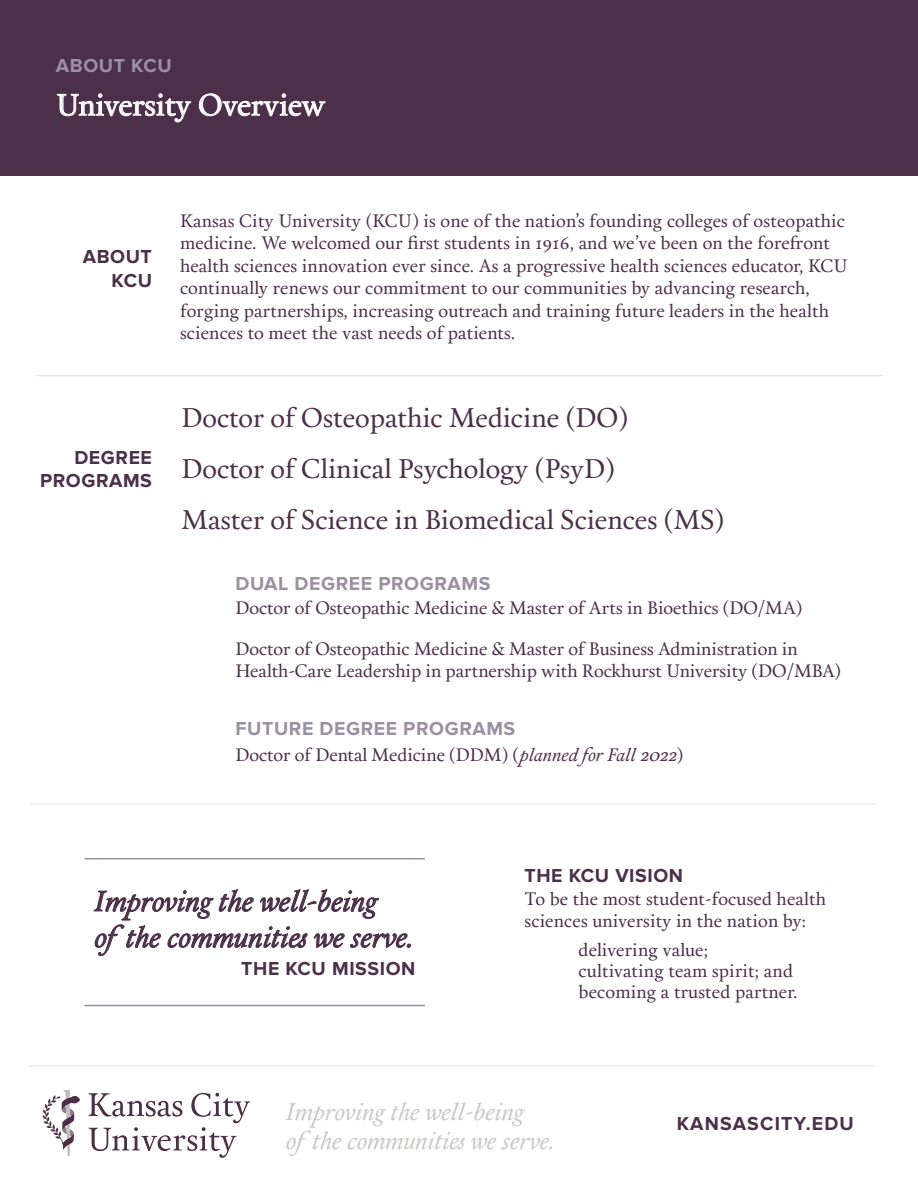
<style>
.page{position:relative;width:918px;height:1188px;background:#fff}
.page>*{position:absolute;margin:0;border:0;box-sizing:border-box;transform-origin:0 0}
.t1{font:30px "Calendas Plus";letter-spacing:-.005em;color:#fff}
.t2{font:italic 28.5px "Calendas Plus";color:#4a2f48}
.t3{font:27px "Calendas Plus";color:#4c2f48}
.t4{font:italic 24px "Calendas Plus";color:#cac7c6}
.t5{font:700 19.5px "Proxima Nova";letter-spacing:.03em;color:#4c2f48}
.t6{font:700 19.5px "Proxima Nova";letter-spacing:.03em;color:#9a8fa3}
.t7{font:700 19.5px "Proxima Nova";letter-spacing:.06em;color:#4c2f48}
.t8{font:700 19.5px "Proxima Nova";letter-spacing:.03em;color:#9b90a4}
.t9{font:18px/22.5px "Calendas Plus";letter-spacing:.01em;color:#4c2f48}
.s1{font-style:italic}
</style>
<div class="page">
<hr style="left:36px;top:375px;width:846px;height:1px;background:#c8c7c6">
<svg style="left:94px;top:889px;width:317px;height:67px"></svg>
<hr style="left:84px;top:858px;width:341px;height:1px;background:#9a8fa3">
<hr style="left:84px;top:1005px;width:341px;height:1px;background:#9a8fa3">
<svg style="left:43px;top:1090px;width:37px;height:66px"></svg>
<svg style="left:89px;top:1093px;width:161px;height:65px"></svg>
<hr style="left:28px;top:1065px;width:847px;height:1px;background:#c8c7c6">
<div style="left:0;top:0;width:918px;height:176px;background:#4c2f48"></div>
<svg style="left:57px;top:94px;width:134px;height:28px"></svg>
<svg style="left:199px;top:94px;width:126px;height:22px"></svg>
<hr style="left:31px;top:804px;width:846px;height:1px;background:#c8c7c6">
<p class="t8" style="left:56px;top:54px;width:117px">ABOUT KCU</p>
<p class="t1" style="left:56px;top:83px;width:271px">University Overview</p>
<p class="t5" style="left:83px;top:246px;width:71px">ABOUT</p>
<p class="t5" style="left:112px;top:269px;width:42px">KCU</p>
<p class="t5" style="left:74px;top:446px;width:79px">DEGREE</p>
<p class="t5" style="left:40px;top:470px;width:114px">PROGRAMS</p>
<p class="t9" style="left:180px;top:208px;width:669px">Kansas City University (KCU) is one of the nation’s founding colleges of osteopathic medicine. We welcomed our first students in 1916, and we’ve been on the forefront health sciences innovation ever since. As a progressive health sciences educator, KCU continually renews our commitment to our communities by advancing research, forging partnerships, increasing outreach and training future leaders in the health sciences to meet the vast needs of patients.</p>
<p class="t3" style="left:182px;top:398px;width:448px">Doctor of Osteopathic Medicine (DO)</p>
<p class="t3" style="left:182px;top:449px;width:435px">Doctor of Clinical Psychology (PsyD)</p>
<p class="t3" style="left:182px;top:500px;width:545px">Master of Science in Biomedical Sciences (MS)</p>
<p class="t6" style="left:235px;top:572px;width:256px">DUAL DEGREE PROGRAMS</p>
<p class="t9" style="left:236px;top:596px;width:568px">Doctor of Osteopathic Medicine &amp; Master of Arts in Bioethics (DO/MA)</p>
<p class="t9" style="left:236px;top:636px;width:564px">Doctor of Osteopathic Medicine &amp; Master of Business Administration in</p>
<p class="t9" style="left:236px;top:659px;width:607px">Health-Care Leadership in partnership with Rockhurst University (DO/MBA)</p>
<p class="t6" style="left:235px;top:717px;width:281px">FUTURE DEGREE PROGRAMS</p>
<p class="t9" style="left:236px;top:742px;width:449px">Doctor of Dental Medicine (DDM) (<span class="s1">planned for Fall 2022</span>)</p>
<p class="t2" style="left:94px;top:880px;width:284px">Improving the well-being</p>
<p class="t2" style="left:94px;top:916px;width:321px">ofthe communities we serve.</p>
<p class="t5" style="left:241px;top:958px;width:176px">THE KCU MISSION</p>
<p class="t5" style="left:525px;top:865px;width:160px">THE KCU VISION</p>
<p class="t9" style="left:525px;top:886px;width:303px">To be the most student-focused health</p>
<p class="t9" style="left:525px;top:909px;width:283px">sciences university in the nation by:</p>
<p class="t9" style="left:579px;top:937px;width:131px">delivering value;</p>
<p class="t9" style="left:579px;top:958px;width:216px">cultivating team spirit; and</p>
<p class="t9" style="left:579px;top:979px;width:220px">becoming a trusted partner.</p>
<p class="t4" style="left:286px;top:1094px;width:240px">Improving the well-being</p>
<p class="t4" style="left:286px;top:1123px;width:271px">ofthe communities we serve.</p>
<p class="t7" style="left:677px;top:1112px;width:179px">KANSASCITY.EDU</p>
</div>
